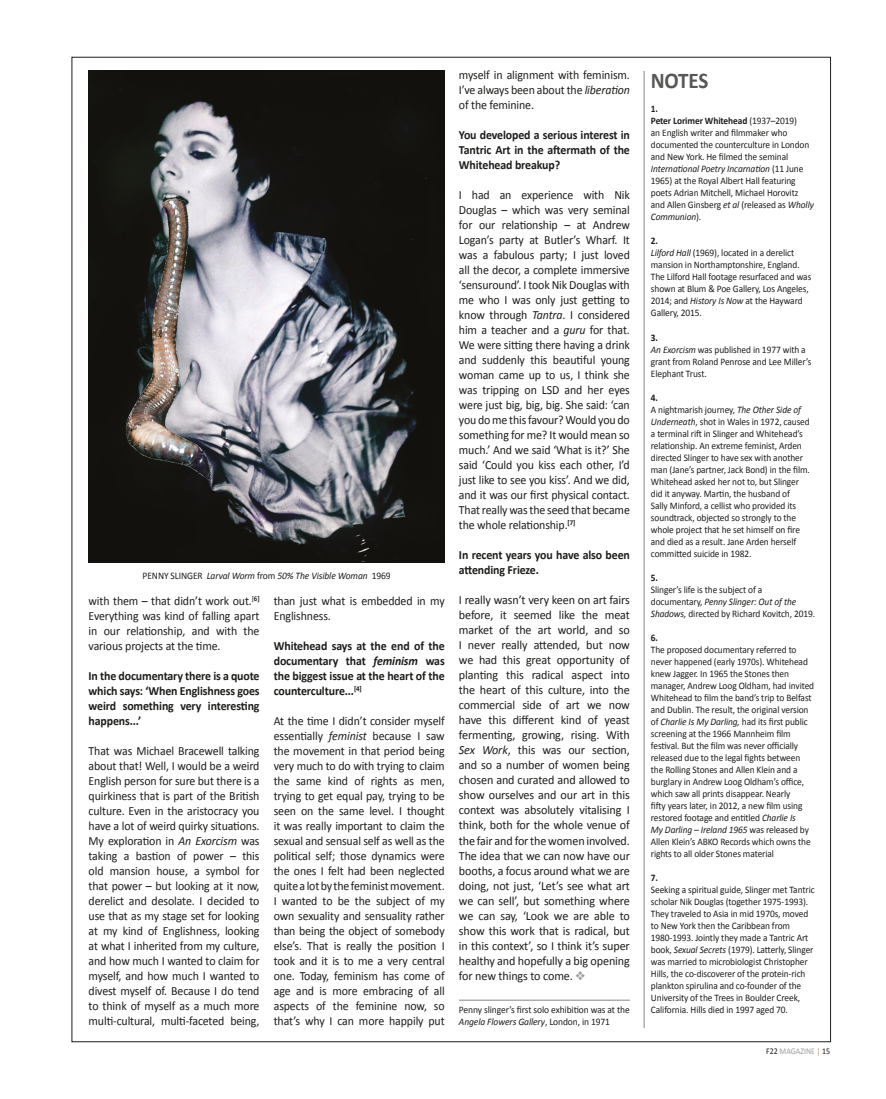
<style>
.page{position:relative;width:886px;height:1099px;background:#fff}
.page>*{position:absolute;margin:0;border:0;box-sizing:border-box;transform-origin:0 0}
.t1{font:700 22.5px "Calibri";letter-spacing:-.015em;color:#575756;scale:.94 1}
.t2{font:12.5px/15px "Calibri";letter-spacing:-.01em;color:#1d1d1b;text-align:justify;scale:.95 1}
.t3{font:12.5px/15px "Calibri";letter-spacing:-.01em;color:#1d1d1b;text-align:justify}
.t4{font:700 12.5px/15px "Calibri";letter-spacing:-.01em;color:#1d1d1b;text-align:justify;scale:.95 1}
.t5{font:10px/12px "Calibri";letter-spacing:-.01em;color:#1d1d1b;scale:.94 1}
.t6{font:10px/11.2px "Calibri";letter-spacing:-.01em;color:#1d1d1b;scale:.95 1}
.t7{font:italic 10px "Calibri";letter-spacing:-.01em;color:#1d1d1b;scale:.95 1}
.t8{font:700 10px "Calibri";color:#1d1d1b;scale:.94 1}
.t9{font:8.75px "Calibri";color:#9d9d9d;scale:.9 1}
.s1{font-style:normal}
.s2{font-style:italic}
.s3{color:#9d9d9d}
.s4{font-weight:700}
.s5{color:#1d1d1b}
.s6{color:#b78a7c}
</style>
<div class="page">
<img style="left:89px;top:71px;width:356px;height:491px">
<hr style="left:644px;top:71px;width:1px;height:957px;background:#878787">
<hr style="left:459px;top:999px;width:171px;height:1px;background:#878787">
<p class="t7" style="left:143px;top:568px;width:263px"><span class="s1">PENNY SLINGER</span> Larval Worm <span class="s1">from</span> 50% The Visible Woman <span class="s1">1969</span></p>
<p class="t2" style="left:89px;top:593px;width:181px">with them – that didn’t work out.<sup>[</sup><sup>6] </sup>Everything was kind of falling apart in our relationship, and with the various projects at the time.</p>
<p class="t4" style="left:89px;top:668px;width:182px">In the documentary there is a quote which says: ‘When Englishness goes weird something very interesting happens...’</p>
<p class="t2" style="left:89px;top:743px;width:181px">That was Michael Bracewell talking about that! Well, I would be a weird English person for sure but there is a quirkiness that is part of the British culture. Even in the aristocracy you have a lot of weird quirky situations.<br>My exploration in <span class="s2">An Exorcism</span> was taking a bastion of power – this old mansion house, a symbol for that power – but looking at it now, derelict and desolate. I decided to use that as my stage set for looking at my kind of Englishness, looking at what I inherited from my culture, and how much I wanted to claim for myself, and how much I wanted to divest myself of. Because I do tend to think of myself as a much more multi-cultural, multi-faceted being,</p>
<p class="t2" style="left:274px;top:593px;width:181px">than just what is embedded in my<br>Englishness.</p>
<p class="t4" style="left:274px;top:638px;width:181px">Whitehead says at the end of the documentary that <span class="s2">feminism</span> was the biggest issue at the heart of the counterculture...<sup>[4]</sup></p>
<p class="t2" style="left:274px;top:713px;width:181px">At the time I didn’t consider myself essentially <span class="s2">feminist</span> because I saw the movement in that period being very much to do with trying to claim the same kind of rights as men, trying to get equal pay, trying to be seen on the same level. I thought it was really important to claim the sexual and sensual self as well as the political self; those dynamics were the ones I felt had been neglected quite a lot by the feminist movement.<br>I wanted to be the subject of my own sexuality and sensuality rather than being the object of somebody else’s. That is really the position I took and it is to me a very central one. Today, feminism has come of age and is more embracing of all aspects of the feminine now, so that’s why I can more happily put</p>
<p class="t2" style="left:459px;top:67px;width:181px">myself in alignment with feminism.<br>I’ve always been about the <span class="s2">liberation </span>of the feminine.</p>
<p class="t4" style="left:459px;top:127px;width:181px">You developed a serious interest in Tantric Art in the aftermath of the Whitehead breakup?</p>
<p class="t2" style="left:459px;top:187px;width:181px">I had an experience with Nik Douglas – which was very seminal for our relationship – at Andrew Logan’s party at Butler’s Wharf. It was a fabulous party; I just loved all the decor, a complete immersive ‘sensuround’. I took Nik Douglas with me who I was only just getting to know through <span class="s2">Tantra</span>. I considered him a teacher and a <span class="s2">guru</span> for that.<br>We were sitting there having a drink and suddenly this beautiful young woman came up to us, I think she was tripping on LSD and her eyes were just big, big, big. She said: ‘can you do me this favour? Would you do something for me? It would mean so much.’ And we said ‘What is it?’ She said ‘Could you kiss each other, I’d just like to see you kiss’. And we did, and it was our first physical contact.<br>That really was the seed that became the whole relationship.<sup>[7]</sup></p>
<p class="t4" style="left:459px;top:547px;width:181px">In recent years you have also been attending Frieze.</p>
<p class="t3" style="left:459px;top:592px;width:172px">I really wasn’t very keen on art fairs before, it seemed like the meat market of the art world, and so I never really attended, but now we had this great opportunity of planting this radical aspect into the heart of this culture, into the commercial side of art we now have this different kind of yeast fermenting, growing, rising. With <span class="s2">Sex Work</span>, this was our section, and so a number of women being chosen and curated and allowed to show ourselves and our art in this context was absolutely vitalising I think, both for the whole venue of the fair and for the women involved.<br>The idea that we can now have our booths, a focus around what we are doing, not just, ‘Let’s see what art we can sell’, but something where we can say, ‘Look we are able to show this work that is radical, but in this context’, so I think it’s super healthy and hopefully a big opening for new things to come. <span class="s3">❖</span></p>
<p class="t6" style="left:459px;top:1004px;width:181px">Penny slinger’s first solo exhibition was at the<br><span class="s2">Angela Flowers Gallery</span>, London, in 1971</p>
<h1 class="t1" style="left:651px;top:66px;width:63px">NOTES</h1>
<p class="t5" style="left:651px;top:103px;width:175px"><span class="s4">1.<br>Peter Lorimer Whitehead</span> (1937–2019)<br>an English writer and filmmaker who documented the counterculture in London and New York. He filmed the seminal <span class="s2">International Poetry Incarnation</span> (11 June 1965) at the Royal Albert Hall featuring poets Adrian Mitchell, Michael Horovitz and Allen Ginsberg <span class="s2">et al</span> (released as <span class="s2">Wholly Communion</span>).</p>
<p class="t5" style="left:651px;top:235px;width:172px"><span class="s4">2.<br></span><span class="s2">Lilford Hall</span> (1969), located in a derelict mansion in Northamptonshire, England.<br>The Lilford Hall footage resurfaced and was shown at Blum &amp; Poe Gallery, Los Angeles,<br>2014; and <span class="s2">History Is Now</span> at the Hayward<br>Gallery, 2015.</p>
<p class="t5" style="left:651px;top:331px;width:172px"><span class="s4">3.<br></span><span class="s2">An Exorcism</span> was published in 1977 with a grant from Roland Penrose and Lee Miller’s<br>Elephant Trust.</p>
<p class="t5" style="left:651px;top:391px;width:171px"><span class="s4">4.<br></span>A nightmarish journey, <span class="s2">The Other Side of Underneath</span>, shot in Wales in 1972, caused a terminal rift in Slinger and Whitehead’s relationship. An extreme feminist, Arden directed Slinger to have sex with another man (Jane’s partner, Jack Bond) in the film.<br>Whitehead asked her not to, but Slinger did it anyway. Martin, the husband of<br>Sally Minford, a cellist who provided its soundtrack, objected so strongly to the whole project that he set himself on fire and died as a result. Jane Arden herself committed suicide in 1982.</p>
<p class="t8" style="left:651px;top:571px;width:9px">5.</p>
<p class="t5" style="left:651px;top:583px;width:176px">Slinger’s life is the subject of a documentary, <span class="s2">Penny Slinger: Out of the<br>Shadows,</span> directed by Richard Kovitch, 2019.</p>
<p class="t8" style="left:651px;top:631px;width:9px">6.</p>
<p class="t5" style="left:651px;top:643px;width:175px">The proposed documentary referred to never happened (early 1970s). Whitehead knew Jagger. In 1965 the Stones then manager, Andrew Loog Oldham, had invited Whitehead to film the band’s trip to Belfast and Dublin. The result, the original version of <span class="s2">Charlie Is My Darling,</span> had its first public screening at the 1966 Mannheim film festival. But the film was never officially released due to the legal fights between the Rolling Stones and Allen Klein and a burglary in Andrew Loog Oldham’s office, which saw all prints disappear. Nearly<br>fifty years later, in 2012, a new film using restored footage and entitled <span class="s2">Charlie Is<br>My Darling – Ireland 1965</span> was released by Allen Klein’s ABKO Records which owns the rights to all older Stones material</p>
<p class="t8" style="left:651px;top:871px;width:9px">7.</p>
<p class="t5" style="left:651px;top:883px;width:176px">Seeking a spiritual guide, Slinger met Tantric scholar Nik Douglas (together 1975-1993).<br>They traveled to Asia in mid 1970s, moved to New York then the Caribbean from 1980-1993. Jointly they made a Tantric Art book, <span class="s2">Sexual Secrets</span> (1979). Latterly, Slinger was married to microbiologist Christopher Hills, the co-discoverer of the protein-rich plankton spirulina and co-founder of the University of the Trees in Boulder Creek, California. Hills died in 1997 aged 70.</p>
<p class="t9" style="left:766px;top:1045px;width:73px"><span class="s5">F22</span> MAGAZINE <span class="s6">|</span> <span class="s5">15</span></p>
</div>
